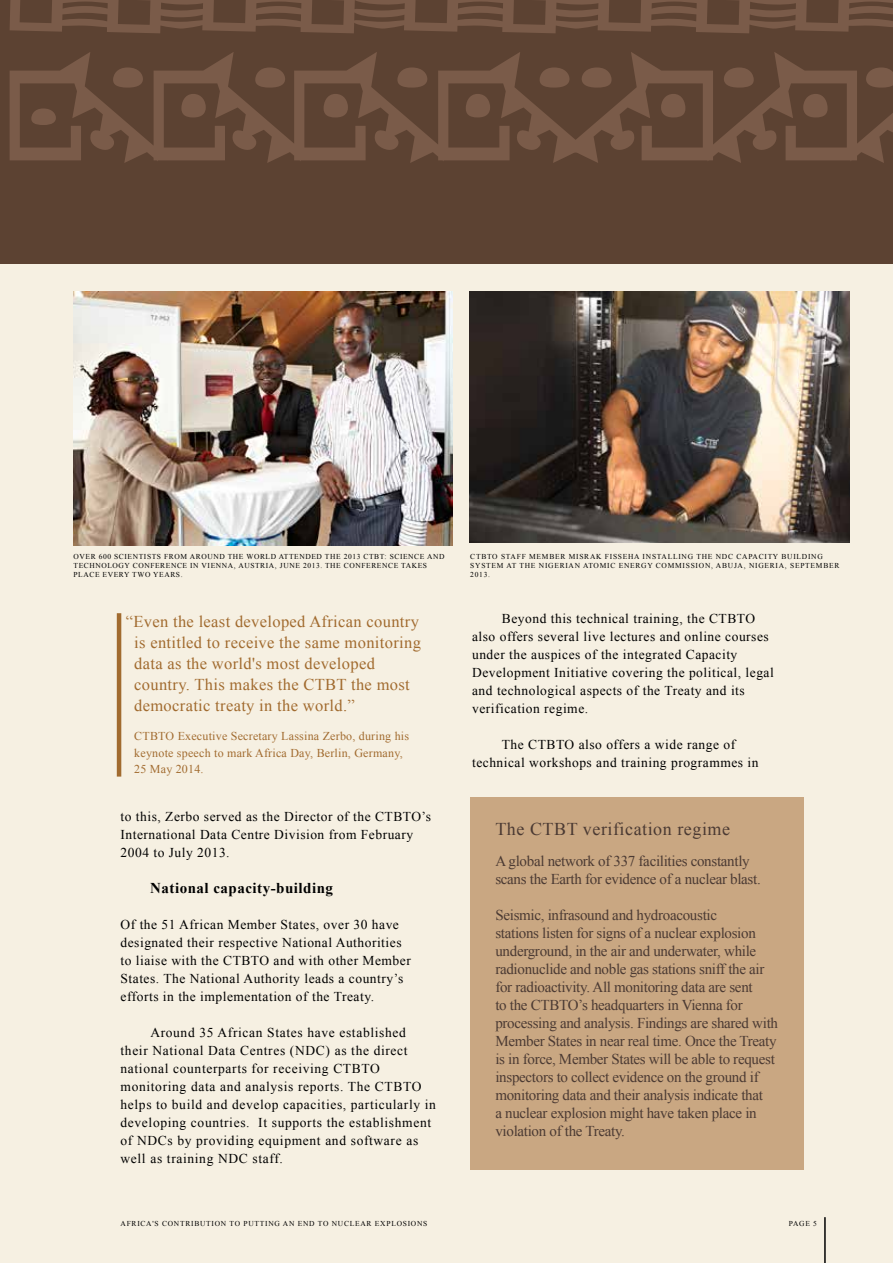
<style>
.page{position:relative;width:893px;height:1263px;background:#f6f0e2}
.page>*{position:absolute;margin:0;border:0;box-sizing:border-box;transform-origin:0 0}
.t1{font:18px "Times New Roman";letter-spacing:.03em;color:#4b3a33}
.t2{font:16.5px/21px "Times New Roman";letter-spacing:.02em;color:#a16b2f}
.t3{font:15px/18px "Times New Roman";letter-spacing:-.02em;color:#4b3a33}
.t4{font:700 15px "Times New Roman";letter-spacing:.03em;color:#000}
.t5{font:13.5px/18px "Times New Roman";letter-spacing:.04em;color:#000}
.t6{font:12px/16.5px "Times New Roman";letter-spacing:.02em;color:#a16b2f}
.t7{font:7.5px/9px "Times New Roman";letter-spacing:.095em;color:#000}
</style>
<div class="page">
<hr style="left:825px;top:1217px;width:1px;height:46px;background:#000">
<div style="left:0;top:0;width:893px;height:264px;background:#5c4232"></div>
<svg style="left:10px;top:52px;width:883px;height:111px"></svg>
<svg style="left:10px;top:0;width:883px;height:33px"></svg>
<img style="left:73px;top:291px;width:380px;height:254px">
<img style="left:470px;top:291px;width:379px;height:251px">
<div style="left:470px;top:797px;width:334px;height:373px;background:#c9a782"></div>
<hr style="left:117px;top:613px;width:4px;height:163px;background:#a16b2f">
<p class="t7" style="left:74px;top:552px;width:372px">OVER 600 SCIENTISTS FROM AROUND THE WORLD ATTENDED THE 2013 CTBT: SCIENCE AND<br>TECHNOLOGY CONFERENCE IN VIENNA, AUSTRIA, JUNE 2013. THE CONFERENCE TAKES<br>PLACE EVERY TWO YEARS.</p>
<p class="t7" style="left:470px;top:552px;width:371px">CTBTO STAFF MEMBER MISRAK FISSEHA INSTALLING THE NDC CAPACITY BUILDING<br>SYSTEM AT THE NIGERIAN ATOMIC ENERGY COMMISSION, ABUJA, NIGERIA, SEPTEMBER<br>2013.</p>
<p class="t2" style="left:134px;top:610px;width:288px;text-indent:-8px">“Even the least developed African country is entitled to receive the same monitoring data as the world's most developed country. This makes the CTBT the most democratic treaty in the world.”</p>
<p class="t6" style="left:134px;top:728px;width:276px">CTBTO Executive Secretary Lassina Zerbo, during his keynote speech to mark Africa Day, Berlin, Germany,<br>25 May 2014.</p>
<p class="t5" style="left:121px;top:807px;width:312px">to this, Zerbo served as the Director of the CTBTO’s<br>International Data Centre Division from February<br>2004 to July 2013.</p>
<p class="t4" style="left:150px;top:878px;width:184px">National capacity-building</p>
<p class="t5" style="left:121px;top:915px;width:292px">Of the 51 African Member States, over 30 have designated their respective National Authorities to liaise with the CTBTO and with other Member States. The National Authority leads a country’s efforts in the implementation of the Treaty.</p>
<p class="t5" style="left:121px;top:1023px;width:317px;text-indent:30px">Around 35 African States have established their National Data Centres (NDC) as the direct national counterparts for receiving CTBTO monitoring data and analysis reports. The CTBTO helps to build and develop capacities, particularly in developing countries. It supports the establishment of NDCs by providing equipment and software as well as training NDC staff.</p>
<p class="t5" style="left:472px;top:609px;width:303px;text-indent:30px">Beyond this technical training, the CTBTO also offers several live lectures and online courses under the auspices of the integrated Capacity Development Initiative covering the political, legal and technological aspects of the Treaty and its verification regime.</p>
<p class="t5" style="left:472px;top:735px;width:288px;text-align:center">The CTBTO also offers a wide range of technical workshops and training programmes in</p>
<h1 class="t1" style="left:495px;top:817px;width:236px">The CTBT verification regime</h1>
<p class="t3" style="left:495px;top:852px;width:267px">A global network of 337 facilities constantly scans the Earth for evidence of a nuclear blast.</p>
<p class="t3" style="left:495px;top:906px;width:284px">Seismic, infrasound and hydroacoustic<br>stations listen for signs of a nuclear explosion underground, in the air and underwater, while radionuclide and noble gas stations sniff the air for radioactivity. All monitoring data are sent<br>to the CTBTO’s headquarters in Vienna for processing and analysis. Findings are shared with Member States in near real time. Once the Treaty is in force, Member States will be able to request inspectors to collect evidence on the ground if monitoring data and their analysis indicate that<br>a nuclear explosion might have taken place in violation of the Treaty.</p>
<p class="t7" style="left:121px;top:1219px;width:308px">AFRICA'S CONTRIBUTION TO PUTTING AN END TO NUCLEAR EXPLOSIONS</p>
<p class="t7" style="left:789px;top:1219px;width:30px">PAGE 5</p>
</div>
